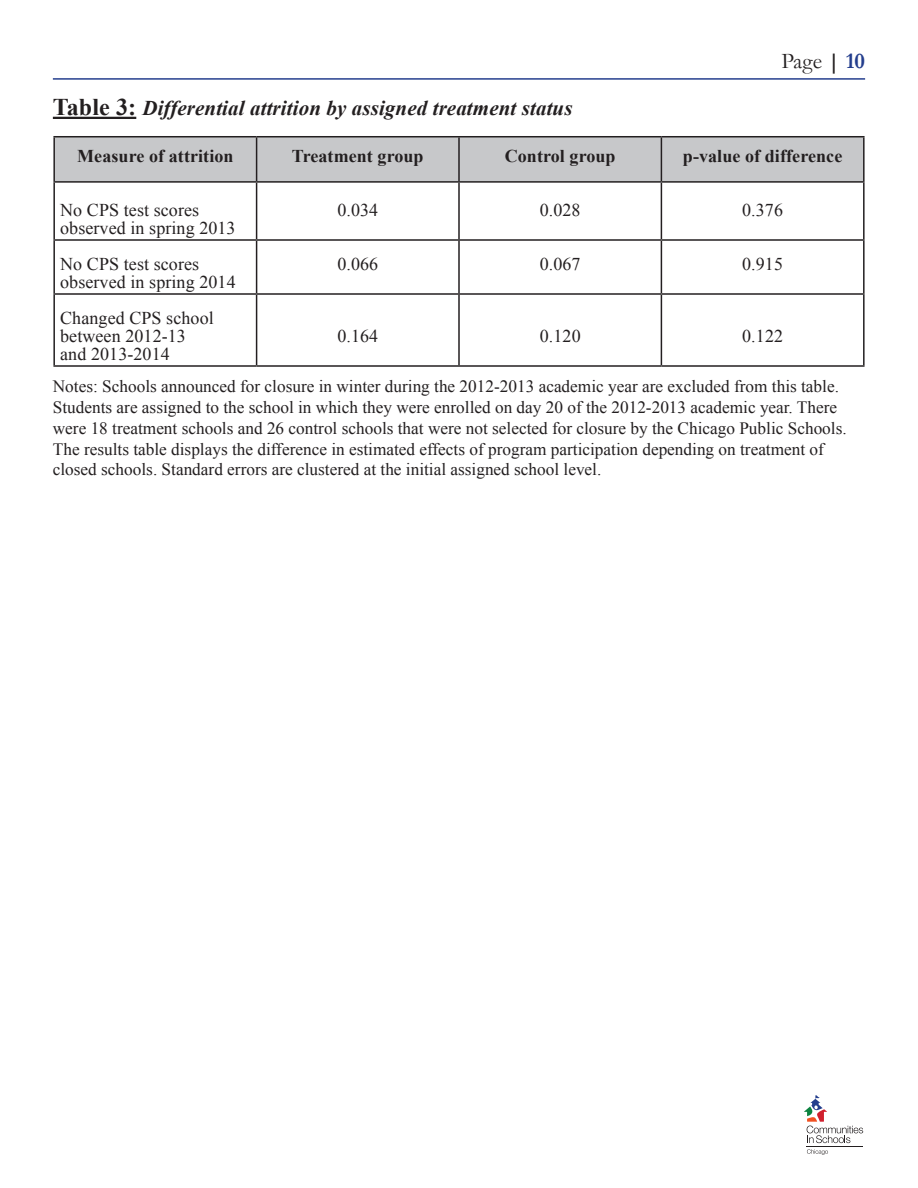
<style>
.page{position:relative;width:918px;height:1188px;background:#fff}
.page>*{position:absolute;margin:0;border:0;box-sizing:border-box;transform-origin:0 0}
.t1{font:22.5px "Garamond";color:#231f20}
.t2{font:italic 700 21px "Times New Roman";letter-spacing:.005em;color:#231f20}
.t3{font:18px/18px "Times New Roman";letter-spacing:.005em;color:#231f20}
.t4{font:700 18px "Times New Roman";letter-spacing:.005em;color:#231f20}
.t5{font:17.25px/20.7px "Times New Roman";color:#231f20}
.s1{font-style:normal;font-size:24px}
.s2{font-weight:700}
.s3{font-weight:700;color:#243e8d}
</style>
<div class="page">
<hr style="left:53px;top:78px;width:812px;height:2px;background:#253f8e">
<svg style="left:807px;top:1149px;width:21px;height:6px"></svg>
<hr style="left:807px;top:1146px;width:56px;height:1px;background:#231f20">
<svg style="left:804px;top:1095px;width:59px;height:48px"></svg>
<div style="left:55px;top:137px;width:808px;height:44px;background:#c7c8ca"></div>
<hr style="left:53px;top:136px;width:204px;height:1px;background:#231f20">
<hr style="left:53px;top:137px;width:2px;height:44px;background:#231f20">
<hr style="left:257px;top:136px;width:202px;height:1px;background:#231f20">
<hr style="left:256px;top:137px;width:1px;height:44px;background:#231f20">
<hr style="left:459px;top:136px;width:202px;height:1px;background:#231f20">
<hr style="left:458px;top:137px;width:2px;height:44px;background:#231f20">
<hr style="left:661px;top:136px;width:204px;height:1px;background:#231f20">
<hr style="left:661px;top:137px;width:1px;height:44px;background:#231f20">
<hr style="left:863px;top:137px;width:2px;height:44px;background:#231f20">
<hr style="left:53px;top:181px;width:204px;height:2px;background:#231f20">
<hr style="left:53px;top:183px;width:2px;height:56px;background:#231f20">
<hr style="left:257px;top:181px;width:202px;height:2px;background:#231f20">
<hr style="left:256px;top:183px;width:1px;height:56px;background:#231f20">
<hr style="left:459px;top:181px;width:202px;height:2px;background:#231f20">
<hr style="left:458px;top:183px;width:2px;height:56px;background:#231f20">
<hr style="left:661px;top:181px;width:204px;height:2px;background:#231f20">
<hr style="left:661px;top:183px;width:1px;height:56px;background:#231f20">
<hr style="left:863px;top:183px;width:2px;height:56px;background:#231f20">
<hr style="left:53px;top:239px;width:204px;height:2px;background:#231f20">
<hr style="left:53px;top:241px;width:2px;height:52px;background:#231f20">
<hr style="left:257px;top:239px;width:202px;height:2px;background:#231f20">
<hr style="left:256px;top:241px;width:1px;height:52px;background:#231f20">
<hr style="left:459px;top:239px;width:202px;height:2px;background:#231f20">
<hr style="left:458px;top:241px;width:2px;height:52px;background:#231f20">
<hr style="left:661px;top:239px;width:204px;height:2px;background:#231f20">
<hr style="left:661px;top:241px;width:1px;height:52px;background:#231f20">
<hr style="left:863px;top:241px;width:2px;height:52px;background:#231f20">
<hr style="left:53px;top:293px;width:204px;height:2px;background:#231f20">
<hr style="left:53px;top:295px;width:2px;height:70px;background:#231f20">
<hr style="left:257px;top:293px;width:202px;height:2px;background:#231f20">
<hr style="left:256px;top:295px;width:1px;height:70px;background:#231f20">
<hr style="left:459px;top:293px;width:202px;height:2px;background:#231f20">
<hr style="left:458px;top:295px;width:2px;height:70px;background:#231f20">
<hr style="left:661px;top:293px;width:204px;height:2px;background:#231f20">
<hr style="left:661px;top:295px;width:1px;height:70px;background:#231f20">
<hr style="left:863px;top:295px;width:2px;height:70px;background:#231f20">
<hr style="left:53px;top:365px;width:204px;height:2px;background:#231f20">
<hr style="left:257px;top:365px;width:202px;height:2px;background:#231f20">
<hr style="left:459px;top:365px;width:202px;height:2px;background:#231f20">
<hr style="left:661px;top:365px;width:204px;height:2px;background:#231f20">
<hr style="left:53px;top:117px;width:83px;height:2px;background:#231f20">
<p class="t2" style="left:53px;top:94px;width:521px"><span class="s1">Table 3:</span> Differential attrition by assigned treatment status</p>
<h1 class="t1" style="left:781px;top:48px;width:85px">Page <span class="s2">|</span> <span class="s3">10</span></h1>
<p class="t4" style="left:77px;top:144px;width:158px">Measure of attrition</p>
<p class="t4" style="left:292px;top:144px;width:133px">Treatment group</p>
<p class="t4" style="left:505px;top:144px;width:112px">Control group</p>
<p class="t4" style="left:683px;top:144px;width:161px">p-value of difference</p>
<p class="t3" style="left:60px;top:201px;width:177px">No CPS test scores observed in spring 2013</p>
<p class="t3" style="left:337px;top:201px;width:42px">0.034</p>
<p class="t3" style="left:540px;top:201px;width:42px">0.028</p>
<p class="t3" style="left:742px;top:201px;width:42px">0.376</p>
<p class="t3" style="left:60px;top:255px;width:177px">No CPS test scores observed in spring 2014</p>
<p class="t3" style="left:337px;top:255px;width:42px">0.066</p>
<p class="t3" style="left:540px;top:255px;width:42px">0.067</p>
<p class="t3" style="left:742px;top:255px;width:42px">0.915</p>
<p class="t3" style="left:60px;top:309px;width:155px">Changed CPS school between 2012-13 and 2013-2014</p>
<p class="t3" style="left:337px;top:327px;width:42px">0.164</p>
<p class="t3" style="left:540px;top:327px;width:42px">0.120</p>
<p class="t3" style="left:742px;top:327px;width:42px">0.122</p>
<p class="t5" style="left:53px;top:376px;width:795px">Notes: Schools announced for closure in winter during the 2012-2013 academic year are excluded from this table.<br>Students are assigned to the school in which they were enrolled on day 20 of the 2012-2013 academic year. There were 18 treatment schools and 26 control schools that were not selected for closure by the Chicago Public Schools.<br>The results table displays the difference in estimated effects of program participation depending on treatment of closed schools. Standard errors are clustered at the initial assigned school level.</p>
</div>
